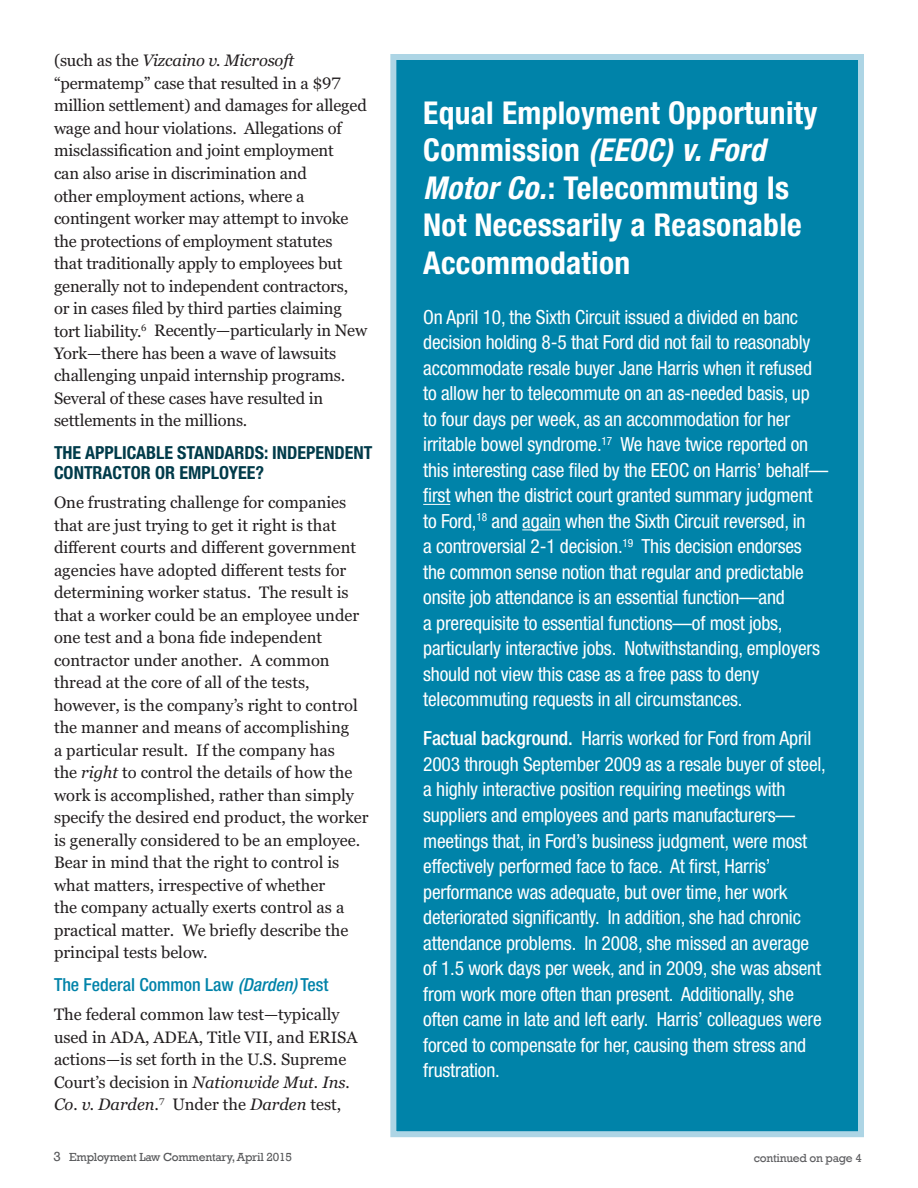
<style>
.page{position:relative;width:918px;height:1188px;background:#fff}
.page>*{position:absolute;margin:0;border:0;box-sizing:border-box;transform-origin:0 0}
.t1{font:700 condensed 31.5px/37.5px "Helvetica Neue LT Std";letter-spacing:.01em;color:#fff}
.t2{font:condensed 19.5px/25.5px "Helvetica Neue LT Std";letter-spacing:-.01em;color:#fff}
.t3{font:700 condensed 18px/19.5px "Helvetica Neue LT Std";color:#013b4a}
.t4{font:500 condensed 18px "Helvetica Neue LT Std";color:#0083a9}
.t5{font:16.5px/22.5px "Georgia Pro";color:#231f20}
.t6{font:12px "Rockwell";letter-spacing:-.02em;color:#57585a}
.t7{font:12px "Rockwell";letter-spacing:-.02em;color:#5f5f62}
.s1{font-style:italic}
.s2{font-size:13.5px}
.s3{font-weight:500}
</style>
<div class="page">
<div style="left:390px;top:54px;width:474px;height:1083px;background:#0083a9;border:6px solid #add5e5"></div>
<svg style="left:423px;top:504px;width:27px;height:1px"></svg>
<hr style="left:522px;top:529px;width:39px;height:1px;background:#fff">
<p class="t5" style="left:54px;top:50px;width:315px">(such as the <span class="s1">Vizcaino v. Microsoft </span>“permatemp” case that resulted in a $97 million settlement) and damages for alleged wage and hour violations. Allegations of misclassification and joint employment<br>can also arise in discrimination and<br>other employment actions, where a contingent worker may attempt to invoke the protections of employment statutes<br>that traditionally apply to employees but generally not to independent contractors, or in cases filed by third parties claiming tort liability.<sup>6</sup> Recently—particularly in New York—there has been a wave of lawsuits challenging unpaid internship programs.<br>Several of these cases have resulted in settlements in the millions.</p>
<p class="t3" style="left:54px;top:443px;width:320px">THE APPLICABLE STANDARDS: INDEPENDENT<br>CONTRACTOR OR EMPLOYEE?</p>
<p class="t5" style="left:54px;top:492px;width:316px">One frustrating challenge for companies that are just trying to get it right is that different courts and different government agencies have adopted different tests for determining worker status. The result is that a worker could be an employee under one test and a bona fide independent contractor under another. A common thread at the core of all of the tests, however, is the company’s right to control the manner and means of accomplishing<br>a particular result. If the company has<br>the <span class="s1">right</span> to control the details of how the work is accomplished, rather than simply specify the desired end product, the worker is generally considered to be an employee.<br>Bear in mind that the right to control is what matters, irrespective of whether<br>the company actually exerts control as a practical matter. We briefly describe the principal tests below.</p>
<p class="t4" style="left:54px;top:974px;width:276px">The Federal Common Law <span class="s1">(Darden)</span> Test</p>
<p class="t5" style="left:54px;top:1004px;width:305px">The federal common law test—typically used in ADA, ADEA, Title VII, and ERISA actions—is set forth in the U.S. Supreme Court’s decision in <span class="s1">Nationwide Mut. Ins.<br>Co. v. Darden</span>.<sup>7</sup> Under the <span class="s1">Darden</span> test,</p>
<p class="t6" style="left:53px;top:1150px;width:240px"><span class="s2">3</span> Employment Law Commentary, April 2015</p>
<h1 class="t1" style="left:423px;top:94px;width:396px">Equal Employment Opportunity<br>Commission <span class="s1">(EEOC) v. Ford<br>Motor Co.</span>: Telecommuting Is<br>Not Necessarily a Reasonable<br>Accommodation</h1>
<p class="t2" style="left:423px;top:304px;width:407px">On April 10, the Sixth Circuit issued a divided en banc decision holding 8-5 that Ford did not fail to reasonably accommodate resale buyer Jane Harris when it refused to allow her to telecommute on an as-needed basis, up<br>to four days per week, as an accommodation for her irritable bowel syndrome.<sup>17</sup> We have twice reported on this interesting case filed by the EEOC on Harris’ behalf— first when the district court granted summary judgment to Ford,<sup>18</sup> and again when the Sixth Circuit reversed, in<br>a controversial 2-1 decision.<sup>19</sup> This decision endorses the common sense notion that regular and predictable onsite job attendance is an essential function—and<br>a prerequisite to essential functions—of most jobs, particularly interactive jobs. Notwithstanding, employers should not view this case as a free pass to deny telecommuting requests in all circumstances.</p>
<p class="t2" style="left:423px;top:726px;width:404px"><span class="s3">Factual background.</span> Harris worked for Ford from April 2003 through September 2009 as a resale buyer of steel, a highly interactive position requiring meetings with suppliers and employees and parts manufacturers— meetings that, in Ford’s business judgment, were most effectively performed face to face. At first, Harris’ performance was adequate, but over time, her work deteriorated significantly. In addition, she had chronic attendance problems. In 2008, she missed an average of 1.5 work days per week, and in 2009, she was absent from work more often than present. Additionally, she often came in late and left early. Harris’ colleagues were forced to compensate for her, causing them stress and frustration.</p>
<p class="t7" style="left:754px;top:1151px;width:109px">continued on page 4</p>
</div>
